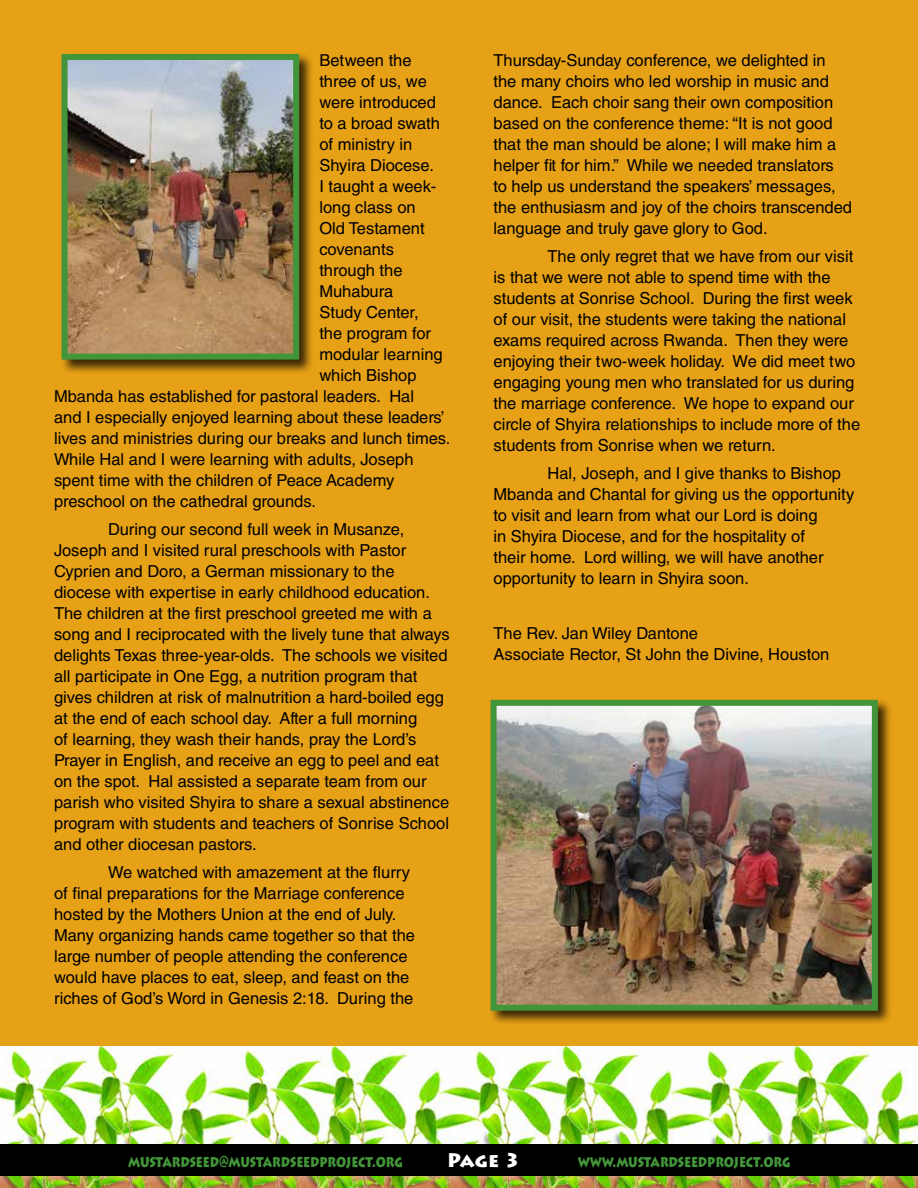
<style>
.page{position:relative;width:918px;height:1188px;background:#fff}
.page>*{position:absolute;margin:0;border:0;box-sizing:border-box;transform-origin:0 0}
.t1{font:900 19.5px "Lithos Pro";color:#fff}
.t2{font:16.5px/21px "Helvetica LT Std";color:#000}
.t3{font:900 16.5px "Lithos Pro";letter-spacing:-.01em;color:#439539;scale:.75 1}
</style>
<div class="page">
<img style="left:0;top:1045px;width:918px;height:143px">
<div style="left:0;top:1144px;width:918px;height:32px;background:#000"></div>
<div style="left:0;top:0;width:918px;height:1045px;background:#e6a116"></div>
<div style="left:60px;top:52px;width:254px;height:322px;background:#000;opacity:.75"></div>
<img style="left:69px;top:61px;width:223px;height:292px">
<div style="left:62px;top:54px;width:237px;height:306px;border:6px solid #439539"></div>
<div style="left:489px;top:698px;width:404px;height:328px;background:#000;opacity:.75"></div>
<img style="left:498px;top:707px;width:373px;height:297px">
<div style="left:491px;top:700px;width:387px;height:311px;border:6px solid #439539"></div>
<p class="t2" style="left:319px;top:50px;width:94px">Between the</p>
<p class="t2" style="left:319px;top:71px;width:109px">three of us, we</p>
<p class="t2" style="left:319px;top:92px;width:118px">were introduced</p>
<p class="t2" style="left:319px;top:113px;width:122px">to a broad swath</p>
<p class="t2" style="left:319px;top:134px;width:95px">of ministry in</p>
<p class="t2" style="left:319px;top:155px;width:116px">Shyira Diocese.</p>
<p class="t2" style="left:319px;top:176px;width:119px">I taught a week-</p>
<p class="t2" style="left:319px;top:197px;width:98px">long class on</p>
<p class="t2" style="left:319px;top:218px;width:107px">Old Testament</p>
<p class="t2" style="left:319px;top:239px;width:76px">covenants</p>
<p class="t2" style="left:319px;top:260px;width:85px">through the</p>
<p class="t2" style="left:319px;top:281px;width:75px">Muhabura</p>
<p class="t2" style="left:319px;top:302px;width:101px">Study Center,</p>
<p class="t2" style="left:319px;top:323px;width:113px">the program for</p>
<p class="t2" style="left:319px;top:344px;width:125px">modular learning</p>
<p class="t2" style="left:319px;top:365px;width:99px">which Bishop</p>
<p class="t2" style="left:54px;top:386px;width:362px">Mbanda has established for pastoral leaders. Hal</p>
<p class="t2" style="left:54px;top:407px;width:392px">and I especially enjoyed learning about these leaders’</p>
<p class="t2" style="left:54px;top:428px;width:398px">lives and ministries during our breaks and lunch times.</p>
<p class="t2" style="left:54px;top:449px;width:361px">While Hal and I were learning with adults, Joseph</p>
<p class="t2" style="left:54px;top:470px;width:342px">spent time with the children of Peace Academy</p>
<p class="t2" style="left:54px;top:491px;width:263px">preschool on the cathedral grounds.</p>
<p class="t2" style="left:54px;top:518px;width:397px;text-indent:54px">During our second full week in Musanze, Joseph and I visited rural preschools with Pastor Cyprien and Doro, a German missionary to the diocese with expertise in early childhood education.<br>The children at the first preschool greeted me with a song and I reciprocated with the lively tune that always delights Texas three-year-olds. The schools we visited all participate in One Egg, a nutrition program that gives children at risk of malnutrition a hard-boiled egg at the end of each school day. After a full morning<br>of learning, they wash their hands, pray the Lord’s Prayer in English, and receive an egg to peel and eat on the spot. Hal assisted a separate team from our parish who visited Shyira to share a sexual abstinence program with students and teachers of Sonrise School and other diocesan pastors.</p>
<p class="t2" style="left:54px;top:861px;width:363px;text-indent:54px">We watched with amazement at the flurry of final preparations for the Marriage conference hosted by the Mothers Union at the end of July.<br>Many organizing hands came together so that the large number of people attending the conference would have places to eat, sleep, and feast on the riches of God’s Word in Genesis 2:18. During the</p>
<p class="t2" style="left:494px;top:50px;width:360px">Thursday-Sunday conference, we delighted in the many choirs who led worship in music and dance. Each choir sang their own composition based on the conference theme: “It is not good that the man should be alone; I will make him a helper fit for him.” While we needed translators<br>to help us understand the speakers’ messages, the enthusiasm and joy of the choirs transcended language and truly gave glory to God.</p>
<p class="t2" style="left:494px;top:246px;width:368px;text-indent:54px">The only regret that we have from our visit is that we were not able to spend time with the students at Sonrise School. During the first week of our visit, the students were taking the national exams required across Rwanda. Then they were enjoying their two-week holiday. We did meet two engaging young men who translated for us during the marriage conference. We hope to expand our circle of Shyira relationships to include more of the students from Sonrise when we return.</p>
<p class="t2" style="left:494px;top:462px;width:362px;text-indent:54px">Hal, Joseph, and I give thanks to Bishop Mbanda and Chantal for giving us the opportunity to visit and learn from what our Lord is doing<br>in Shyira Diocese, and for the hospitality of<br>their home. Lord willing, we will have another opportunity to learn in Shyira soon.</p>
<p class="t2" style="left:494px;top:623px;width:337px">The Rev. Jan Wiley Dantone<br>Associate Rector, St John the Divine, Houston</p>
<p class="t3" style="left:128px;top:1151px;width:368px">mustardseed@mustardseedproject.org</p>
<p class="t1" style="left:447px;top:1148px;width:74px">Page 3</p>
<p class="t3" style="left:578px;top:1151px;width:285px">www.mustardseedproject.org</p>
</div>
